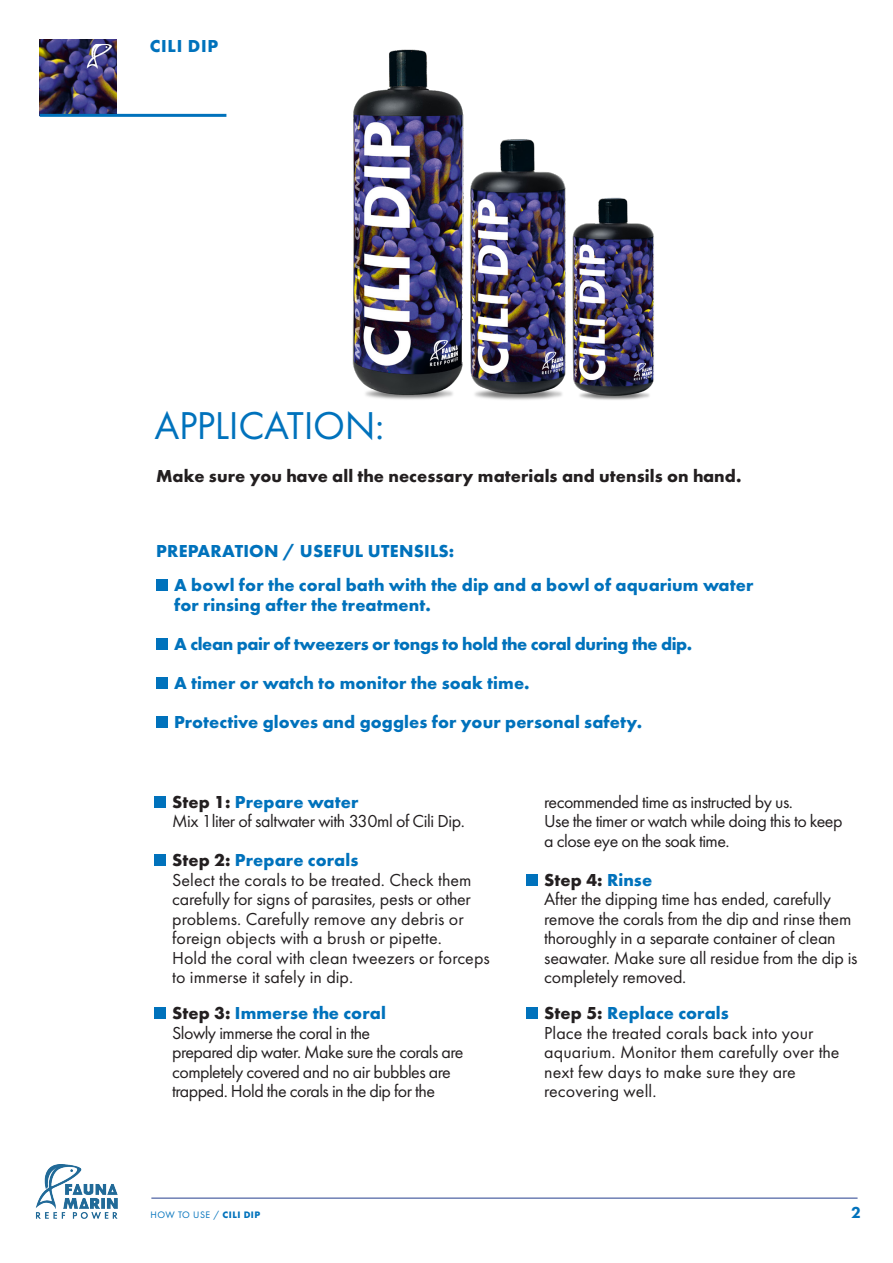
<style>
.page{position:relative;width:893px;height:1263px;background:#fff}
.page>*{position:absolute;margin:0;border:0;box-sizing:border-box;transform-origin:0 0}
.t1{font:40.35px "Futura PT";letter-spacing:-.01em;color:#0072bc}
.t2{font:18px/19.5px "Futura PT";letter-spacing:-.01em;color:#231f20}
.t3{font:700 18px "Futura PT";letter-spacing:.005em;color:#0072bc}
.t4{font:18px "Futura PT";letter-spacing:-.03em;color:#231f20}
.t5{font:700 18px "Futura PT";letter-spacing:.005em;color:#231f20}
.t6{font:700 18px "Futura PT";letter-spacing:-.02em;color:#0072bc}
.t7{font:800 16.5px "Futura PT";color:#0072bc}
.t8{font:9.75px "Futura PT";letter-spacing:.05em;color:#0072bc}
.s1{color:#231f20}
.s2{color:#0072bc}
.s3{font-weight:700}
</style>
<div class="page">
<hr style="left:151px;top:1198px;width:706px;height:1px;background:#253f8e">
<img style="left:36px;top:1164px;width:82px;height:55px">
<img style="left:40px;top:39px;width:76px;height:75px">
<hr style="left:40px;top:114px;width:186px;height:3px;background:#0072bc">
<img style="left:87px;top:44px;width:30px;height:25px">
<div style="left:154px;top:796px;width:12px;height:12px;background:#0072bc"></div>
<div style="left:154px;top:854px;width:12px;height:12px;background:#0072bc"></div>
<div style="left:154px;top:1007px;width:12px;height:12px;background:#0072bc"></div>
<div style="left:526px;top:874px;width:12px;height:12px;background:#0072bc"></div>
<div style="left:526px;top:1007px;width:12px;height:12px;background:#0072bc"></div>
<div style="left:156px;top:579px;width:12px;height:12px;background:#0072bc"></div>
<div style="left:156px;top:638px;width:12px;height:11px;background:#0072bc"></div>
<div style="left:156px;top:677px;width:12px;height:11px;background:#0072bc"></div>
<div style="left:156px;top:716px;width:12px;height:11px;background:#0072bc"></div>
<img style="left:352px;top:49px;width:302px;height:351px">
<p class="t3" style="left:150px;top:35px;width:70px">CILI DIP</p>
<p class="t1" style="left:154px;top:401px;width:231px">APPLICATION:</p>
<p class="t5" style="left:156px;top:464px;width:587px">Make sure you have all the necessary materials and utensils on hand.</p>
<p class="t3" style="left:156px;top:539px;width:300px">PREPARATION / USEFUL UTENSILS:</p>
<p class="t3" style="left:174px;top:573px;width:581px">A bowl for the coral bath with the dip and a bowl of aquarium water</p>
<p class="t3" style="left:174px;top:593px;width:258px">for rinsing after the treatment.</p>
<p class="t6" style="left:174px;top:632px;width:520px">A clean pair of tweezers or tongs to hold the coral during the dip.</p>
<p class="t3" style="left:174px;top:671px;width:357px">A timer or watch to monitor the soak time.</p>
<p class="t3" style="left:174px;top:710px;width:470px">Protective gloves and goggles for your personal safety.</p>
<p class="t3" style="left:172px;top:790px;width:188px"><span class="s1">Step 1:</span> Prepare water</p>
<p class="t2" style="left:172px;top:811px;width:294px">Mix 1liter of saltwater with 330ml of Cili Dip.</p>
<p class="t3" style="left:172px;top:849px;width:188px"><span class="s1">Step 2:</span> Prepare corals</p>
<p class="t2" style="left:172px;top:870px;width:301px">Select the corals to be treated. Check them carefully for signs of parasites, pests or other</p>
<p class="t2" style="left:172px;top:909px;width:293px">problems. Carefully remove any debris or</p>
<p class="t2" style="left:172px;top:928px;width:271px">foreign objects with a brush or pipette.</p>
<p class="t2" style="left:172px;top:948px;width:319px">Hold the coral with clean tweezers or forceps to immerse it safely in dip.</p>
<p class="t3" style="left:172px;top:1002px;width:215px"><span class="s1">Step 3:</span> Immerse the coral</p>
<p class="t4" style="left:172px;top:1022px;width:200px">Slowly immerse the coral in the</p>
<p class="t4" style="left:172px;top:1042px;width:293px">prepared dip water. Make sure the corals are</p>
<p class="t4" style="left:172px;top:1061px;width:280px">completely covered and no air bubbles are</p>
<p class="t4" style="left:172px;top:1081px;width:264px">trapped. Hold the corals in the dip for the</p>
<p class="t4" style="left:544px;top:791px;width:250px">recommended time as instructed by us.</p>
<p class="t4" style="left:544px;top:811px;width:300px">Use the timer or watch while doing this to keep</p>
<p class="t4" style="left:544px;top:830px;width:187px">a close eye on the soak time.</p>
<p class="t5" style="left:544px;top:868px;width:110px">Step 4: <span class="s2">Rinse</span></p>
<p class="t2" style="left:544px;top:889px;width:288px">After the dipping time has ended, carefully</p>
<p class="t2" style="left:544px;top:909px;width:309px">remove the corals from the dip and rinse them thoroughly in a separate container of clean</p>
<p class="t2" style="left:544px;top:948px;width:315px">seawater. Make sure all residue from the dip is completely removed.</p>
<p class="t3" style="left:544px;top:1002px;width:186px"><span class="s1">Step 5:</span> Replace corals</p>
<p class="t2" style="left:544px;top:1023px;width:271px">Place the treated corals back into your</p>
<p class="t2" style="left:544px;top:1042px;width:297px">aquarium. Monitor them carefully over the</p>
<p class="t2" style="left:544px;top:1062px;width:253px">next few days to make sure they are</p>
<p class="t2" style="left:544px;top:1081px;width:114px">recovering well.</p>
<p class="t8" style="left:150px;top:1209px;width:111px">HOW TO USE / <span class="s3">CILI DIP</span></p>
<p class="t7" style="left:851px;top:1202px;width:11px">2</p>
</div>
